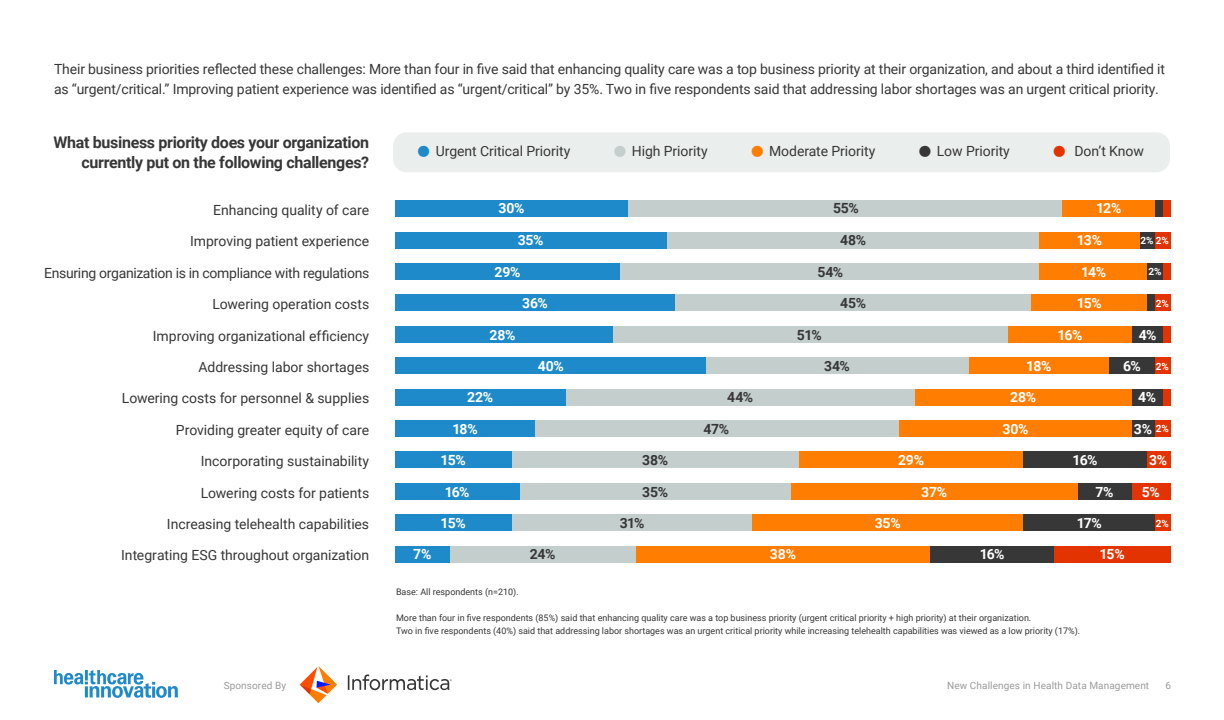
<style>
.page{position:relative;width:1224px;height:720px;background:#fff}
.page>*{position:absolute;margin:0;border:0;box-sizing:border-box;transform-origin:0 0}
.t1{font:700 16px/20px "Roboto";letter-spacing:-.02em;color:#373737;text-align:right}
.t2{font:14px/20px "Roboto";letter-spacing:-.01em;color:#373737}
.t3{font:700 14px "Roboto";letter-spacing:-.06em;color:#fff}
.t4{font:700 14px "Roboto";letter-spacing:-.01em;color:#373737}
.t5{font:10px "Roboto";letter-spacing:.01em;color:#9b9b9b}
.t6{font:700 10px "Roboto";color:#fff}
.t7{font:9px/13px "Roboto";color:#373737}
.s1{font-size:10px}
</style>
<div class="page">
<svg style="left:300px;top:666px;width:37px;height:37px"></svg>
<svg style="left:348px;top:674px;width:104px;height:16px"></svg>
<svg style="left:54px;top:670px;width:124px;height:28px"></svg>
<div style="left:395px;top:200px;width:760px;height:17px;background:#ff7d00"></div>
<div style="left:395px;top:200px;width:667px;height:17px;background:#c4cecc"></div>
<div style="left:395px;top:200px;width:233px;height:17px;background:#1f8ac9"></div>
<div style="left:395px;top:452px;width:775px;height:16px;background:#e33300"></div>
<div style="left:395px;top:483px;width:775px;height:17px;background:#e33300"></div>
<div style="left:395px;top:546px;width:775px;height:16px;background:#e33300"></div>
<div style="left:395px;top:232px;width:760px;height:16px;background:#373737"></div>
<div style="left:395px;top:232px;width:744px;height:16px;background:#ff7d00"></div>
<div style="left:395px;top:232px;width:644px;height:16px;background:#c4cecc"></div>
<div style="left:395px;top:232px;width:272px;height:16px;background:#1f8ac9"></div>
<div style="left:395px;top:263px;width:768px;height:17px;background:#373737"></div>
<div style="left:395px;top:263px;width:752px;height:17px;background:#ff7d00"></div>
<div style="left:395px;top:263px;width:644px;height:17px;background:#c4cecc"></div>
<div style="left:395px;top:263px;width:225px;height:17px;background:#1f8ac9"></div>
<div style="left:395px;top:295px;width:752px;height:16px;background:#ff7d00"></div>
<div style="left:395px;top:295px;width:636px;height:16px;background:#c4cecc"></div>
<div style="left:395px;top:295px;width:279px;height:16px;background:#1f8ac9"></div>
<div style="left:395px;top:326px;width:768px;height:17px;background:#373737"></div>
<div style="left:395px;top:326px;width:737px;height:17px;background:#ff7d00"></div>
<div style="left:395px;top:326px;width:613px;height:17px;background:#c4cecc"></div>
<div style="left:395px;top:326px;width:217px;height:17px;background:#1f8ac9"></div>
<div style="left:395px;top:358px;width:760px;height:16px;background:#373737"></div>
<div style="left:395px;top:358px;width:713px;height:16px;background:#ff7d00"></div>
<div style="left:395px;top:358px;width:574px;height:16px;background:#c4cecc"></div>
<div style="left:395px;top:358px;width:310px;height:16px;background:#1f8ac9"></div>
<div style="left:395px;top:389px;width:768px;height:16px;background:#373737"></div>
<div style="left:395px;top:389px;width:737px;height:16px;background:#ff7d00"></div>
<div style="left:395px;top:389px;width:520px;height:16px;background:#c4cecc"></div>
<div style="left:395px;top:389px;width:171px;height:16px;background:#1f8ac9"></div>
<div style="left:395px;top:420px;width:760px;height:17px;background:#373737"></div>
<div style="left:395px;top:420px;width:737px;height:17px;background:#ff7d00"></div>
<div style="left:395px;top:420px;width:504px;height:17px;background:#c4cecc"></div>
<div style="left:395px;top:420px;width:140px;height:17px;background:#1f8ac9"></div>
<div style="left:395px;top:452px;width:752px;height:16px;background:#373737"></div>
<div style="left:395px;top:452px;width:628px;height:16px;background:#ff7d00"></div>
<div style="left:395px;top:452px;width:403px;height:16px;background:#c4cecc"></div>
<div style="left:395px;top:452px;width:116px;height:16px;background:#1f8ac9"></div>
<div style="left:395px;top:483px;width:737px;height:17px;background:#373737"></div>
<div style="left:395px;top:483px;width:682px;height:17px;background:#ff7d00"></div>
<div style="left:395px;top:483px;width:396px;height:17px;background:#c4cecc"></div>
<div style="left:395px;top:483px;width:124px;height:17px;background:#1f8ac9"></div>
<div style="left:395px;top:515px;width:760px;height:16px;background:#373737"></div>
<div style="left:395px;top:515px;width:628px;height:16px;background:#ff7d00"></div>
<div style="left:395px;top:515px;width:357px;height:16px;background:#c4cecc"></div>
<div style="left:395px;top:515px;width:116px;height:16px;background:#1f8ac9"></div>
<div style="left:395px;top:546px;width:659px;height:16px;background:#373737"></div>
<div style="left:395px;top:546px;width:535px;height:16px;background:#ff7d00"></div>
<div style="left:395px;top:546px;width:241px;height:16px;background:#c4cecc"></div>
<div style="left:395px;top:546px;width:54px;height:16px;background:#1f8ac9"></div>
<div style="left:393px;top:132px;width:777px;height:40px;background:#eaeeed;border-radius:14px"></div>
<p class="t2" style="left:54px;top:59px;width:1112px">Their business priorities reflected these challenges: More than four in five said that enhancing quality care was a top business priority at their organization, and about a third identified it as “urgent/critical.” Improving patient experience was identified as “urgent/critical” by 35%. Two in five respondents said that addressing labor shortages was an urgent critical priority.</p>
<p class="t1" style="left:54px;top:132px;width:317px">What business priority does your organization currently put on the following challenges?</p>
<p class="t2" style="left:436px;top:140px;width:136px">Urgent Critical Priority</p>
<p class="t2" style="left:632px;top:140px;width:77px">High Priority</p>
<p class="t2" style="left:769px;top:140px;width:108px">Moderate Priority</p>
<p class="t2" style="left:937px;top:140px;width:75px">Low Priority</p>
<p class="t2" style="left:1075px;top:140px;width:71px">Don’t Know</p>
<p class="t2" style="left:213px;top:200px;width:158px">Enhancing quality of care</p>
<p class="t2" style="left:190px;top:231px;width:181px">Improving patient experience</p>
<p class="t2" style="left:44px;top:262px;width:327px">Ensuring organization is in compliance with regulations</p>
<p class="t2" style="left:212px;top:294px;width:158px">Lowering operation costs</p>
<p class="t2" style="left:153px;top:325px;width:218px">Improving organizational efficiency</p>
<p class="t2" style="left:198px;top:357px;width:172px">Addressing labor shortages</p>
<p class="t2" style="left:122px;top:388px;width:249px">Lowering costs for personnel &amp; supplies</p>
<p class="t2" style="left:176px;top:419px;width:195px">Providing greater equity of care</p>
<p class="t2" style="left:201px;top:451px;width:170px">Incorporating sustainability</p>
<p class="t2" style="left:201px;top:482px;width:170px">Lowering costs for patients</p>
<p class="t2" style="left:167px;top:514px;width:204px">Increasing telehealth capabilities</p>
<p class="t2" style="left:121px;top:545px;width:250px">Integrating ESG throughout organization</p>
<p class="t3" style="left:498px;top:198px;width:28px">30%</p>
<p class="t4" style="left:833px;top:198px;width:27px">55%</p>
<p class="t3" style="left:1096px;top:198px;width:27px">12%</p>
<p class="t3" style="left:518px;top:231px;width:27px">35%</p>
<p class="t4" style="left:840px;top:231px;width:28px">48%</p>
<p class="t3" style="left:1077px;top:231px;width:27px">13%</p>
<p class="t3" style="left:495px;top:262px;width:27px">29%</p>
<p class="t4" style="left:817px;top:262px;width:27px">54%</p>
<p class="t3" style="left:1081px;top:262px;width:26px">14%</p>
<p class="t3" style="left:522px;top:293px;width:27px">36%</p>
<p class="t4" style="left:840px;top:293px;width:28px">45%</p>
<p class="t3" style="left:1077px;top:293px;width:27px">15%</p>
<p class="t3" style="left:490px;top:325px;width:28px">28%</p>
<p class="t4" style="left:797px;top:325px;width:26px">51%</p>
<p class="t3" style="left:1057px;top:325px;width:26px">16%</p>
<p class="t3" style="left:1139px;top:325px;width:19px">4%</p>
<p class="t3" style="left:538px;top:356px;width:28px">40%</p>
<p class="t4" style="left:824px;top:356px;width:27px">34%</p>
<p class="t3" style="left:1026px;top:356px;width:27px">18%</p>
<p class="t3" style="left:1123px;top:356px;width:47px">6% <span class="s1">2%</span></p>
<p class="t6" style="left:1140px;top:233px;width:30px">2% 2%</p>
<p class="t6" style="left:1148px;top:265px;width:15px">2%</p>
<p class="t6" style="left:1156px;top:296px;width:15px">2%</p>
<p class="t3" style="left:467px;top:388px;width:28px">22%</p>
<p class="t4" style="left:727px;top:388px;width:27px">44%</p>
<p class="t3" style="left:1010px;top:388px;width:28px">28%</p>
<p class="t3" style="left:1138px;top:388px;width:19px">4%</p>
<p class="t3" style="left:1134px;top:419px;width:20px">3%</p>
<p class="t3" style="left:1149px;top:450px;width:20px">3%</p>
<p class="t3" style="left:452px;top:419px;width:27px">18%</p>
<p class="t4" style="left:704px;top:419px;width:27px">47%</p>
<p class="t3" style="left:1002px;top:419px;width:28px">30%</p>
<p class="t6" style="left:1156px;top:422px;width:15px">2%</p>
<p class="t3" style="left:441px;top:450px;width:27px">15%</p>
<p class="t4" style="left:642px;top:450px;width:28px">38%</p>
<p class="t3" style="left:898px;top:450px;width:27px">29%</p>
<p class="t3" style="left:1073px;top:450px;width:26px">16%</p>
<p class="t3" style="left:445px;top:482px;width:26px">16%</p>
<p class="t4" style="left:642px;top:482px;width:27px">35%</p>
<p class="t3" style="left:921px;top:482px;width:28px">37%</p>
<p class="t3" style="left:1095px;top:482px;width:20px">7%</p>
<p class="t3" style="left:1142px;top:482px;width:20px">5%</p>
<p class="t3" style="left:441px;top:513px;width:27px">15%</p>
<p class="t4" style="left:620px;top:513px;width:26px">31%</p>
<p class="t3" style="left:875px;top:513px;width:27px">35%</p>
<p class="t3" style="left:1077px;top:513px;width:27px">17%</p>
<p class="t6" style="left:1156px;top:516px;width:15px">2%</p>
<p class="t3" style="left:413px;top:545px;width:20px">7%</p>
<p class="t4" style="left:530px;top:545px;width:27px">24%</p>
<p class="t3" style="left:770px;top:545px;width:28px">38%</p>
<p class="t3" style="left:980px;top:545px;width:26px">16%</p>
<p class="t3" style="left:1099px;top:545px;width:27px">15%</p>
<p class="t7" style="left:396px;top:585px;width:124px">Base: All respondents (n=210).</p>
<p class="t7" style="left:396px;top:611px;width:686px">More than four in five respondents (85%) said that enhancing quality care was a top business priority (urgent critical priority + high priority) at their organization.<br>Two in five respondents (40%) said that addressing labor shortages was an urgent critical priority while increasing telehealth capabilities was viewed as a low priority (17%).</p>
<p class="t5" style="left:224px;top:678px;width:64px">Sponsored By</p>
<p class="t5" style="left:947px;top:678px;width:204px">New Challenges in Health Data Management</p>
<p class="t5" style="left:1166px;top:678px;width:7px">6</p>
</div>
